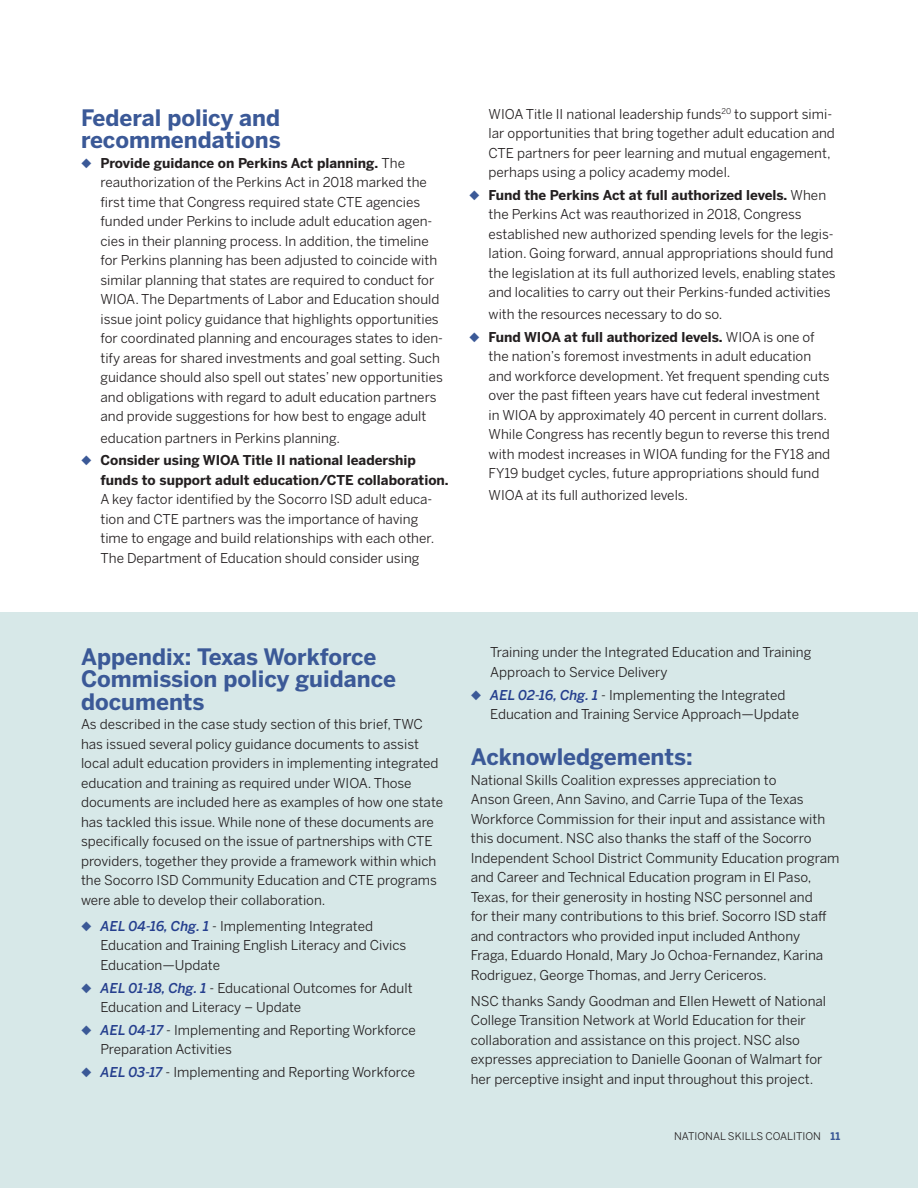
<style>
.page{position:relative;width:918px;height:1188px;background:#fff}
.page>*{position:absolute;margin:0;border:0;box-sizing:border-box;transform-origin:0 0}
.t1{font:700 22.5px/22.5px "Benton Sans";color:#3b5997}
.t2{font:13.5px/19.5px "Benton Sans";color:#231f20}
.t3{font:700 13.5px/19.5px "Benton Sans";color:#231f20}
.t4{font:10.5px "Benton Sans";color:#231f20}
.s1{color:#3b5997}
.s2{font-weight:700}
.s3{font-weight:500;font-style:italic;color:#253f8e}
.s4{font-weight:700;color:#3b5997}
</style>
<div class="page">
<div style="left:0;top:612px;width:918px;height:576px;background:#d7e8e8"></div>
<h1 class="t1" style="left:81px;top:107px;width:201px">Federal policy and recommendations</h1>
<p class="t2" style="left:100px;top:153px;width:344px;text-indent:-19px"><span class="s1">◆</span> <span class="s2">Provide guidance on Perkins Act planning.</span> The reauthorization of the Perkins Act in 2018 marked the first time that Congress required state CTE agencies funded under Perkins to include adult education agen&shy;cies in their planning process. In addition, the timeline for Perkins planning has been adjusted to coincide with similar planning that states are required to conduct for WIOA. The Departments of Labor and Education should issue joint policy guidance that highlights opportunities for coordinated planning and encourages states to iden&shy;tify areas for shared investments and goal setting. Such guidance should also spell out states’ new opportunities and obligations with regard to adult education partners and provide suggestions for how best to engage adult</p>
<p class="t2" style="left:100px;top:428px;width:241px">education partners in Perkins planning.</p>
<p class="t3" style="left:100px;top:451px;width:350px;text-indent:-19px"><span class="s1">◆</span> Consider using WIOA Title II national leadership funds to support adult education/CTE collaboration.</p>
<p class="t2" style="left:100px;top:490px;width:335px">A key factor identified by the Socorro ISD adult educa&shy;tion and CTE partners was the importance of having time to engage and build relationships with each other.<br>The Department of Education should consider using</p>
<p class="t2" style="left:489px;top:104px;width:348px">WIOA Title II national leadership funds<sup>20</sup> to support simi&shy;lar opportunities that bring together adult education and CTE partners for peer learning and mutual engagement, perhaps using a policy academy model.</p>
<p class="t2" style="left:489px;top:185px;width:349px;text-indent:-19px"><span class="s1">◆</span> <span class="s2">Fund the Perkins Act at full authorized levels.</span> When the Perkins Act was reauthorized in 2018, Congress established new authorized spending levels for the legis&shy;lation. Going forward, annual appropriations should fund the legislation at its full authorized levels, enabling states and localities to carry out their Perkins-funded activities</p>
<p class="t2" style="left:489px;top:304px;width:235px">with the resources necessary to do so.</p>
<p class="t2" style="left:489px;top:327px;width:343px;text-indent:-19px"><span class="s1">◆</span> <span class="s2">Fund WIOA at full authorized levels.</span> WIOA is one of the nation’s foremost investments in adult education and workforce development. Yet frequent spending cuts over the past fifteen years have cut federal investment in WIOA by approximately 40 percent in current dollars.<br>While Congress has recently begun to reverse this trend with modest increases in WIOA funding for the FY18 and FY19 budget cycles, future appropriations should fund</p>
<p class="t2" style="left:489px;top:485px;width:201px">WIOA at its full authorized levels.</p>
<h1 class="t1" style="left:81px;top:646px;width:317px">Appendix: Texas Workforce<br>Commission policy guidance documents</h1>
<p class="t2" style="left:81px;top:714px;width:364px">As described in the case study section of this brief, TWC has issued several policy guidance documents to assist local adult education providers in implementing integrated education and training as required under WIOA. Those documents are included here as examples of how one state has tackled this issue. While none of these documents are specifically focused on the issue of partnerships with CTE providers, together they provide a framework within which the Socorro ISD Community Education and CTE programs were able to develop their collaboration.</p>
<p class="t2" style="left:100px;top:916px;width:307px;text-indent:-19px"><span class="s1">◆</span> <span class="s3">AEL 04-16, Chg. 1</span> - Implementing Integrated<br>Education and Training English Literacy and Civics<br>Education—Update</p>
<p class="t2" style="left:100px;top:978px;width:314px;text-indent:-19px"><span class="s1">◆</span> <span class="s3">AEL 01-18, Chg. 1</span> - Educational Outcomes for Adult<br>Education and Literacy – Update</p>
<p class="t2" style="left:100px;top:1020px;width:317px;text-indent:-19px"><span class="s1">◆</span> <span class="s3">AEL 04-17</span> - Implementing and Reporting Workforce<br>Preparation Activities</p>
<p class="t2" style="left:81px;top:1062px;width:336px"><span class="s1">◆</span> <span class="s3">AEL 03-17</span> - Implementing and Reporting Workforce</p>
<p class="t2" style="left:490px;top:643px;width:323px">Training under the Integrated Education and Training<br>Approach to Service Delivery</p>
<p class="t2" style="left:490px;top:685px;width:310px;text-indent:-19px"><span class="s1">◆</span> <span class="s3">AEL 02-16, Chg. 1</span> - Implementing the Integrated<br>Education and Training Service Approach—Update</p>
<h1 class="t1" style="left:471px;top:746px;width:224px">Acknowledgements:</h1>
<p class="t2" style="left:471px;top:770px;width:370px">National Skills Coalition expresses appreciation to<br>Anson Green, Ann Savino, and Carrie Tupa of the Texas Workforce Commission for their input and assistance with this document. NSC also thanks the staff of the Socorro Independent School District Community Education program and Career and Technical Education program in El Paso, Texas, for their generosity in hosting NSC personnel and<br>for their many contributions to this brief. Socorro ISD staff and contractors who provided input included Anthony Fraga, Eduardo Honald, Mary Jo Ochoa-Fernandez, Karina Rodriguez, George Thomas, and Jerry Cericeros.</p>
<p class="t2" style="left:471px;top:991px;width:357px">NSC thanks Sandy Goodman and Ellen Hewett of National College Transition Network at World Education for their collaboration and assistance on this project. NSC also expresses appreciation to Danielle Goonan of Walmart for her perceptive insight and input throughout this project.</p>
<p class="t4" style="left:674px;top:1130px;width:168px">NATIONAL SKILLS COALITION <span class="s4">11</span></p>
</div>
